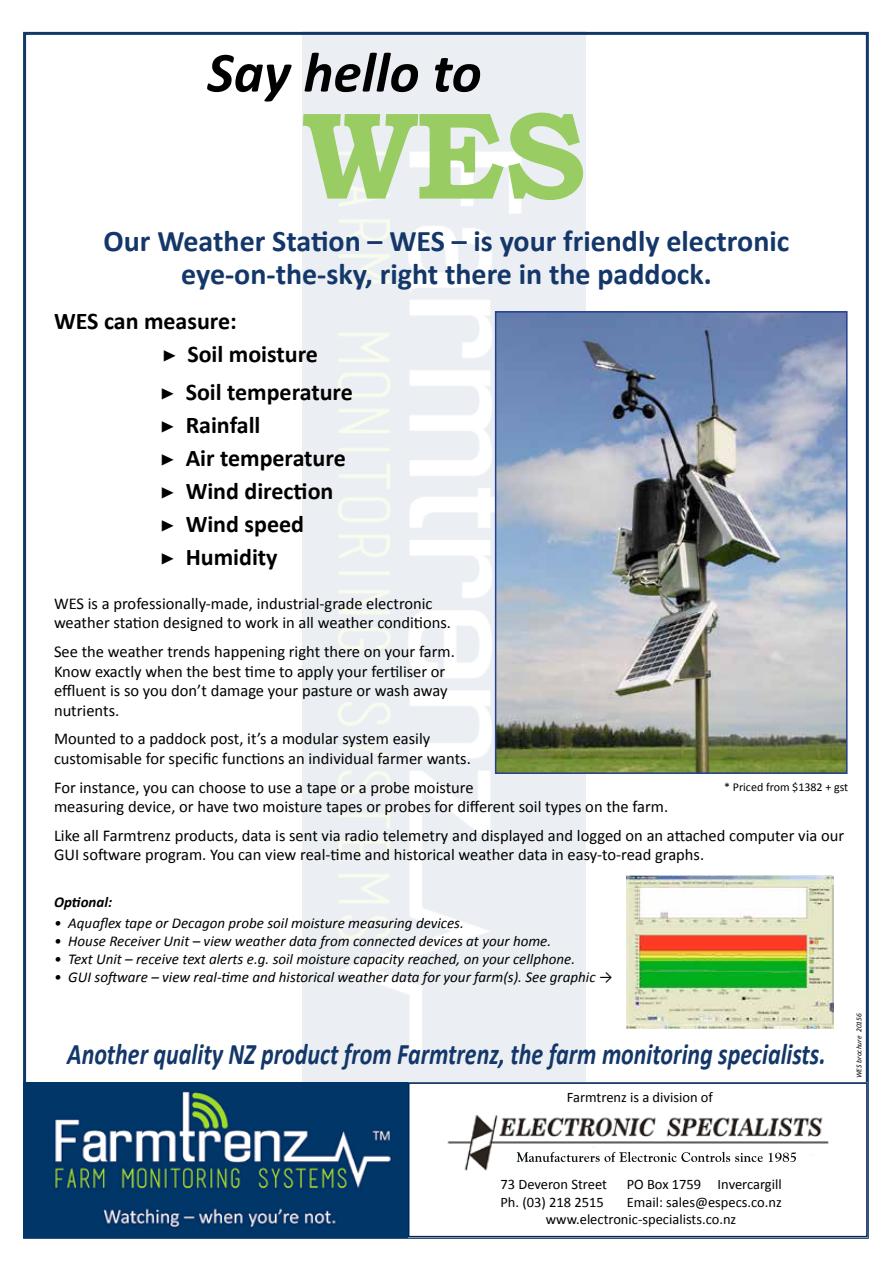
<style>
.page{position:relative;width:893px;height:1263px;background:#fff}
.page>*{position:absolute;margin:0;border:0;box-sizing:border-box;transform-origin:0 0}
.t1{font:700 124.05px "Bookman Old Style";color:#99cc63}
.t2{font:italic 700 57px "Calibri";color:#000}
.t3{font:700 30px/33px "Calibri";color:#143769;text-align:center}
.t4{font:italic 700 30px "Calibri";color:#143769;scale:.8 1}
.t5{font:700 24px/33px "Calibri";color:#000}
.t6{font:16.5px/19.8px "Calibri";color:#000}
.t7{font:italic 15px "Calibri";color:#000}
.t8{font:italic 700 15px "Calibri";color:#000}
.t9{font:14.55px/17.4px "Calibri";color:#000}
.t10{font:12px "Calibri";color:#000}
.t11{font:italic 7.5px "Calibri";color:#000}
.s1{font-family:"Minion Pro";font-weight:400}
.s2{font-style:normal}
</style>
<div class="page">
<img style="left:302px;top:32px;width:284px;height:1050px">
<img style="left:498px;top:314px;width:347px;height:457px">
<div style="left:495px;top:311px;width:353px;height:463px;border:2px solid #25408f"></div>
<div style="left:408px;top:1082px;width:460px;height:155px;border:2px solid #002659"></div>
<img style="left:447px;top:1115px;width:382px;height:56px">
<img style="left:23px;top:1082px;width:384px;height:155px">
<img style="left:626px;top:875px;width:208px;height:154px">
<h2 class="t2" style="left:207px;top:37px;width:276px">Say hello to</h2>
<h1 class="t1" style="left:298px;top:82px;width:289px">WES</h1>
<h3 class="t3" style="left:104px;top:223px;width:687px">Our Weather Station – WES – is your friendly electronic eye-on-the-sky, right there in the paddock.</h3>
<h3 class="t5" style="left:162px;top:304px;width:157px;text-indent:-108px">WES can measure:<br><span class="s1">▶</span> Soil moisture</h3>
<h3 class="t5" style="left:160px;top:374px;width:194px"><span class="s1">▶</span> Soil temperature <span class="s1">▶</span> Rainfall<br><span class="s1">▶</span> Air temperature <span class="s1">▶</span> Wind direction <span class="s1">▶</span> Wind speed<br><span class="s1">▶</span> Humidity</h3>
<p class="t6" style="left:54px;top:592px;width:399px">WES is a professionally-made, industrial-grade electronic weather station designed to work in all weather conditions.</p>
<p class="t6" style="left:54px;top:641px;width:402px">See the weather trends happening right there on your farm.<br>Know exactly when the best time to apply your fertiliser or effluent is so you don’t damage your pasture or wash away nutrients.</p>
<p class="t6" style="left:54px;top:728px;width:418px">Mounted to a paddock post, it’s a modular system easily customisable for specific functions an individual farmer wants.</p>
<p class="t6" style="left:54px;top:776px;width:616px">For instance, you can choose to use a tape or a probe moisture<br>measuring device, or have two moisture tapes or probes for different soil types on the farm.</p>
<p class="t6" style="left:54px;top:824px;width:792px">Like all Farmtrenz products, data is sent via radio telemetry and displayed and logged on an attached computer via our<br>GUI software program. You can view real-time and historical weather data in easy-to-read graphs.</p>
<p class="t8" style="left:54px;top:892px;width:60px">Optional:</p>
<p class="t7" style="left:54px;top:913px;width:411px">• Aquaflex tape or Decagon probe soil moisture measuring devices.</p>
<p class="t7" style="left:54px;top:931px;width:499px">• House Receiver Unit – view weather data from connected devices at your home.</p>
<p class="t7" style="left:54px;top:949px;width:523px">• Text Unit – receive text alerts e.g. soil moisture capacity reached, on your cellphone.</p>
<p class="t7" style="left:54px;top:967px;width:560px">• GUI software – view real-time and historical weather data for your farm(s). See graphic <span class="s2">→</span></p>
<p class="t10" style="left:724px;top:780px;width:126px">* Priced from $1382 + gst</p>
<h3 class="t4" style="left:67px;top:1036px;width:950px">Another quality NZ product from Farmtrenz, the farm monitoring specialists.</h3>
<p class="t9" style="left:567px;top:1087px;width:148px">Farmtrenz is a division of</p>
<p class="t11" style="left:854px;top:1078px;width:67px;rotate:-90deg">WES brochure 20156</p>
<p class="t9" style="left:500px;top:1175px;width:108px">73 Deveron Street</p>
<p class="t9" style="left:627px;top:1175px;width:156px">PO Box 1759 Invercargill</p>
<p class="t9" style="left:500px;top:1192px;width:105px">Ph. (03) 218 2515</p>
<p class="t9" style="left:546px;top:1192px;width:237px;text-indent:81px">Email: sales@especs.co.nz www.electronic-specialists.co.nz</p>
</div>
